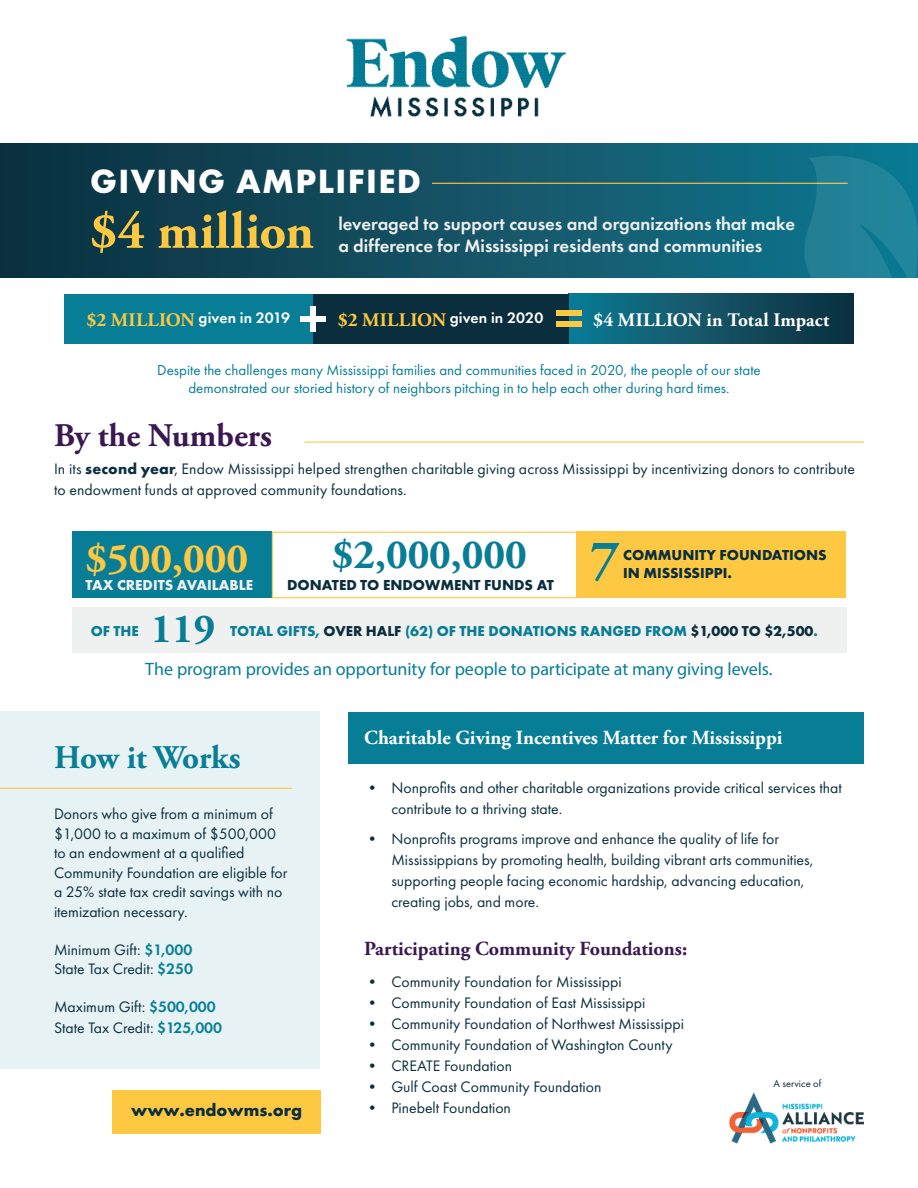
<style>
.page{position:relative;width:918px;height:1188px;background:#fff}
.page>*{position:absolute;margin:0;border:0;box-sizing:border-box;transform-origin:0 0}
.t1{font:700 55.5px "Adobe Garamond Pro";color:#087d96}
.t2{font:700 52.2px "Adobe Garamond Pro";letter-spacing:.01em;color:#fec842}
.t3{font:700 41.7px "Adobe Garamond Pro";color:#087d96}
.t4{font:700 41.7px "Adobe Garamond Pro";color:#fec842}
.t5{font:700 41.25px "Adobe Garamond Pro";color:#087d96}
.t6{font:700 34.8px "Futura PT";letter-spacing:.04em;color:#fff}
.t7{font:700 33px "Adobe Garamond Pro";color:#3b1851}
.t8{font:700 33px "Adobe Garamond Pro";letter-spacing:-.005em;color:#087d96}
.t9{font:700 19.95px "Adobe Garamond Pro";color:#fff}
.t10{font:700 19.95px "Adobe Garamond Pro";color:#3b1851}
.t11{font:700 19.2px "Adobe Garamond Pro";letter-spacing:.01em;color:#fff}
.t12{font:600 18.6px/22.4px "Futura PT";color:#eff0f0}
.t13{font:18px "Myriad Pro";letter-spacing:-.005em;color:#087d96}
.t14{font:700 18px "Futura PT";color:#0a2e3e}
.t15{font:15.75px/21px "Futura PT";color:#0a2e3e}
.t16{font:600 15.75px "Futura PT";letter-spacing:.01em;color:#fff}
.t17{font:15px/18px "Futura PT";color:#087d96;text-align:center}
.t18{font:700 15px "Futura PT";color:#0a2e3e}
.t19{font:700 15px "Futura PT";color:#eff0f0}
.t20{font:700 14.85px "Futura PT";color:#087d96}
.t21{font:10.5px "Futura PT";color:#0a2e3e}
.s1{font-family:"Adobe Garamond Pro";font-weight:700;font-size:19.2px;color:#fec842}
.s2{font-weight:700}
.s3{color:#0a2e3e}
.s4{font-weight:600;color:#087d96}
</style>
<div class="page">
<div style="left:0;top:712px;width:320px;height:357px;background:#e6f2f4"></div>
<div style="left:72px;top:532px;width:200px;height:66px;background:#087d96"></div>
<div style="left:348px;top:712px;width:516px;height:51px;background:#087d96"></div>
<div style="left:72px;top:607px;width:774px;height:46px;background:#eff0f0"></div>
<img style="left:346px;top:35px;width:221px;height:83px">
<div style="left:0;top:144px;width:918px;height:133px;background:linear-gradient(to right,#0f2e3d,#127991)"></div>
<hr style="left:432px;top:183px;width:416px;height:1px;background:#fec842">
<hr style="left:304px;top:442px;width:560px;height:1px;background:#fec842">
<hr style="left:0;top:788px;width:292px;height:1px;background:#fec842">
<svg style="left:803px;top:154px;width:115px;height:140px;background:#368da1"></svg>
<div style="left:576px;top:532px;width:270px;height:66px;background:#fec842"></div>
<div style="left:112px;top:1091px;width:208px;height:43px;background:#fec842"></div>
<div style="left:272px;top:532px;width:305px;height:66px;border:1px solid #fec842"></div>
<img style="left:729px;top:1092px;width:135px;height:52px">
<div style="left:569px;top:294px;width:285px;height:49px;background:linear-gradient(to right,#167c91,#0d2d3d)"></div>
<div style="left:313px;top:294px;width:256px;height:49px;background:#0a2e3e"></div>
<div style="left:64px;top:294px;width:249px;height:49px;background:#087d96"></div>
<div style="left:300px;top:316px;width:25px;height:5px;background:#fff"></div>
<div style="left:556px;top:311px;width:25px;height:5px;background:#fec842"></div>
<div style="left:556px;top:321px;width:25px;height:5px;background:#fec842"></div>
<div style="left:310px;top:306px;width:5px;height:25px;background:#fff"></div>
<p class="t6" style="left:90px;top:159px;width:333px">GIVING AMPLIFIED</p>
<p class="t2" style="left:90px;top:201px;width:225px">$4 million</p>
<p class="t12" style="left:338px;top:212px;width:458px">leveraged to support causes and organizations that make a difference for Mississippi residents and communities</p>
<p class="t16" style="left:87px;top:307px;width:205px"><span class="s1">$2 MILLION</span> given in 2019</p>
<p class="t16" style="left:338px;top:307px;width:207px"><span class="s1">$2 MILLION</span> given in 2020</p>
<p class="t11" style="left:593px;top:308px;width:238px">$4 MILLION in Total Impact</p>
<p class="t17" style="left:157px;top:361px;width:605px">Despite the challenges many Mississippi families and communities faced in 2020, the people of our state demonstrated our storied history of neighbors pitching in to help each other during hard times.</p>
<p class="t7" style="left:54px;top:416px;width:219px">By the Numbers</p>
<p class="t15" style="left:54px;top:458px;width:802px">In its <span class="s2">second year</span>, Endow Mississippi helped strengthen charitable giving across Mississippi by incentivizing donors to contribute to endowment funds at approved community foundations.</p>
<p class="t4" style="left:86px;top:535px;width:164px">$500,000</p>
<p class="t3" style="left:332px;top:530px;width:196px">$2,000,000</p>
<p class="t5" style="left:151px;top:605px;width:66px">119</p>
<p class="t1" style="left:591px;top:528px;width:30px">7</p>
<p class="t18" style="left:623px;top:546px;width:205px">COMMUNITY FOUNDATIONS</p>
<p class="t18" style="left:623px;top:564px;width:110px">IN MISSISSIPPI.</p>
<p class="t19" style="left:86px;top:575px;width:169px">TAX CREDITS AVAILABLE</p>
<p class="t20" style="left:91px;top:621px;width:50px">OF THE</p>
<p class="t20" style="left:230px;top:621px;width:589px">TOTAL GIFTS, <span class="s3">OVER HALF</span> (62) OF THE DONATIONS RANGED FROM <span class="s3">$1,000 TO $2,500</span>.</p>
<p class="t18" style="left:287px;top:575px;width:268px">DONATED TO ENDOWMENT FUNDS AT</p>
<p class="t13" style="left:145px;top:657px;width:629px">The program provides an opportunity for people to participate at many giving levels.</p>
<p class="t8" style="left:54px;top:739px;width:188px">How it Works</p>
<p class="t15" style="left:54px;top:804px;width:235px;line-height:19.5px">Donors who give from a minimum of $1,000 to a maximum of $500,000 to an endowment at a qualified<br>Community Foundation are eligible for a 25% state tax credit savings with no itemization necessary.</p>
<p class="t15" style="left:54px;top:940px;width:140px">Minimum Gift: <span class="s4">$1,000</span></p>
<p class="t15" style="left:54px;top:958px;width:141px">State Tax Credit: <span class="s4">$250</span></p>
<p class="t15" style="left:54px;top:996px;width:163px">Maximum Gift: <span class="s4">$500,000</span></p>
<p class="t15" style="left:54px;top:1017px;width:170px">State Tax Credit: <span class="s4">$125,000</span></p>
<p class="t14" style="left:131px;top:1098px;width:172px">www.endowms.org</p>
<p class="t9" style="left:364px;top:726px;width:420px">Charitable Giving Incentives Matter for Mississippi</p>
<p class="t15" style="left:391px;top:777px;width:452px;text-indent:-27px">• Nonprofits and other charitable organizations provide critical services that contribute to a thriving state.</p>
<p class="t15" style="left:391px;top:828px;width:424px;text-indent:-27px">• Nonprofits programs improve and enhance the quality of life for Mississippians by promoting health, building vibrant arts communities, supporting people facing economic hardship, advancing education, creating jobs, and more.</p>
<p class="t10" style="left:364px;top:937px;width:325px">Participating Community Foundations:</p>
<p class="t15" style="left:364px;top:971px;width:259px">• Community Foundation for Mississippi</p>
<p class="t15" style="left:364px;top:992px;width:283px">• Community Foundation of East Mississippi</p>
<p class="t15" style="left:364px;top:1013px;width:321px">• Community Foundation of Northwest Mississippi</p>
<p class="t15" style="left:364px;top:1034px;width:310px">• Community Foundation of Washington County</p>
<p class="t15" style="left:364px;top:1055px;width:149px">• CREATE Foundation</p>
<p class="t15" style="left:364px;top:1076px;width:239px">• Gulf Coast Community Foundation</p>
<p class="t15" style="left:364px;top:1097px;width:148px">• Pinebelt Foundation</p>
<p class="t21" style="left:773px;top:1077px;width:49px">A service of</p>
</div>
